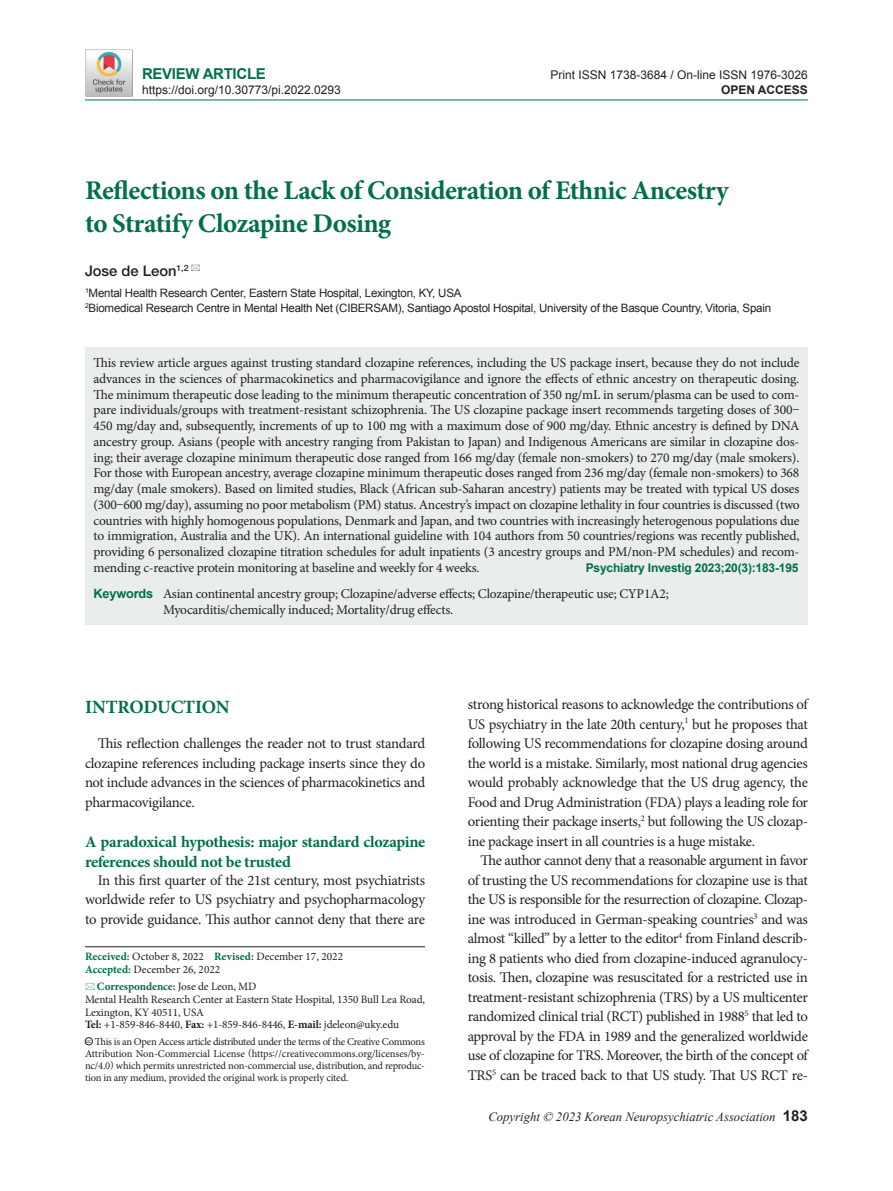
<style>
.page{position:relative;width:893px;height:1191px;background:#fff}
.page>*{position:absolute;margin:0;border:0;box-sizing:border-box;transform-origin:0 0}
.t1{font:700 27px/33px "Minion Pro";letter-spacing:-.02em;color:#006f4b}
.t2{font:700 18.75px "Minion Pro";letter-spacing:-.01em;color:#006f4b}
.t3{font:700 16.2px/19.5px "Minion Pro";letter-spacing:-.02em;color:#006f4b}
.t4{font:700 15px "Arial";letter-spacing:-.02em;color:#006f4b}
.t5{font:14.7px/19.5px "Minion Pro";letter-spacing:-.025em;color:#231f20;text-align:justify}
.t6{font:500 14.7px "Helvetica Neue LT Std";color:#231f20}
.t7{font:13.5px/15.8px "Minion Pro";letter-spacing:-.015em;color:#231f20;text-align:justify}
.t8{font:italic 12.75px "Times New Roman";color:#231f20}
.t9{font:12px "Arial";color:#231f20}
.t10{font:700 12px "Arial";letter-spacing:-.015em;color:#006f4b}
.t11{font:700 12px "Arial";color:#231f20}
.t12{font:11.55px/14.2px "Arial";letter-spacing:-.02em;color:#231f20}
.t13{font:11.25px/12.8px "Minion Pro";letter-spacing:-.01em;color:#231f20}
.t14{font:10.5px/12px "Minion Pro";letter-spacing:-.015em;color:#231f20;text-align:justify}
.s1{font-family:"Arial";font-weight:700;font-size:12.75px;color:#006f4b}
.s2{font-weight:700;color:#006f4b}
.s3{font-weight:700}
.s4{font-family:"Arial";font-weight:700;font-style:normal;font-size:15px}
</style>
<div class="page">
<hr style="left:85px;top:100px;width:723px;height:1px;background:#006f4b">
<div style="left:85px;top:347px;width:723px;height:278px;background:#e9eeeb"></div>
<hr style="left:85px;top:946px;width:340px;height:1px;background:#231f20">
<div style="left:85px;top:1037px;width:8px;height:8px;border:1px solid #231f20;border-radius:50%"></div>
<img style="left:85px;top:49px;width:48px;height:48px">
<p class="t4" style="left:142px;top:64px;width:125px">REVIEW ARTICLE</p>
<p class="t9" style="left:142px;top:82px;width:200px">https://doi.org/10.30773/pi.2022.0293</p>
<p class="t9" style="left:550px;top:67px;width:259px">Print ISSN 1738-3684 / On-line ISSN 1976-3026</p>
<p class="t11" style="left:721px;top:82px;width:88px">OPEN ACCESS</p>
<h1 class="t1" style="left:85px;top:173px;width:645px">Reflections on the Lack of Consideration of Ethnic Ancestry to Stratify Clozapine Dosing</h1>
<p class="t6" style="left:85px;top:262px;width:105px">Jose de Leon<sup>1,2</sup></p>
<p class="t12" style="left:85px;top:286px;width:688px"><sup>1</sup>Mental Health Research Center, Eastern State Hospital, Lexington, KY, USA<br><sup>2</sup>Biomedical Research Centre in Mental Health Net (CIBERSAM), Santiago Apostol Hospital, University of the Basque Country, Vitoria, Spain</p>
<p class="t7" style="left:94px;top:355px;width:708px">This review article argues against trusting standard clozapine references, including the US package insert, because they do not include advances in the sciences of pharmacokinetics and pharmacovigilance and ignore the effects of ethnic ancestry on therapeutic dosing.<br>The minimum therapeutic dose leading to the minimum therapeutic concentration of 350 ng/mL in serum/plasma can be used to com&shy;pare individuals/groups with treatment-resistant schizophrenia. The US clozapine package insert recommends targeting doses of 300– 450 mg/day and, subsequently, increments of up to 100 mg with a maximum dose of 900 mg/day. Ethnic ancestry is defined by DNA ancestry group. Asians (people with ancestry ranging from Pakistan to Japan) and Indigenous Americans are similar in clozapine dos&shy;ing; their average clozapine minimum therapeutic dose ranged from 166 mg/day (female non-smokers) to 270 mg/day (male smokers).<br>For those with European ancestry, average clozapine minimum therapeutic doses ranged from 236 mg/day (female non-smokers) to 368 mg/day (male smokers). Based on limited studies, Black (African sub-Saharan ancestry) patients may be treated with typical US doses (300–600 mg/day), assuming no poor metabolism (PM) status. Ancestry’s impact on clozapine lethality in four countries is discussed (two countries with highly homogenous populations, Denmark and Japan, and two countries with increasingly heterogenous populations due to immigration, Australia and the UK). An international guideline with 104 authors from 50 countries/regions was recently published, providing 6 personalized clozapine titration schedules for adult inpatients (3 ancestry groups and PM/non-PM schedules) and recom&shy;mending c-reactive protein monitoring at baseline and weekly for 4 weeks.</p>
<p class="t10" style="left:586px;top:559px;width:214px">Psychiatry Investig 2023;20(3):183-195</p>
<p class="t7" style="left:163px;top:586px;width:507px;text-indent:-69px"><span class="s1">Keywords</span> Asian continental ancestry group; Clozapine/adverse effects; Clozapine/therapeutic use; CYP1A2;<br>Myocarditis/chemically induced; Mortality/drug effects.</p>
<h2 class="t2" style="left:85px;top:693px;width:146px">INTRODUCTION</h2>
<p class="t5" style="left:85px;top:734px;width:342px;text-indent:13px">This reflection challenges the reader not to trust standard clozapine references including package inserts since they do not include advances in the sciences of pharmacokinetics and pharmacovigilance.</p>
<p class="t3" style="left:85px;top:832px;width:342px">A paradoxical hypothesis: major standard clozapine references should not be trusted</p>
<p class="t5" style="left:85px;top:870px;width:342px;text-indent:13px">In this first quarter of the 21st century, most psychiatrists worldwide refer to US psychiatry and psychopharmacology to provide guidance. This author cannot deny that there are</p>
<p class="t13" style="left:85px;top:950px;width:260px"><span class="s2">Received:</span> October 8, 2022 <span class="s2">Revised:</span> December 17, 2022<br><span class="s2">Accepted:</span> December 26, 2022</p>
<p class="t13" style="left:85px;top:980px;width:342px;text-indent:12px"><span class="s2">Correspondence:</span> Jose de Leon, MD<br>Mental Health Research Center at Eastern State Hospital, 1350 Bull Lea Road, Lexington, KY 40511, USA<br><span class="s3">Tel:</span> +1-859-846-8440, <span class="s3">Fax:</span> +1-859-846-8446, <span class="s3">E-mail:</span> jdeleon@uky.edu</p>
<p class="t14" style="left:85px;top:1035px;width:342px"><sup>cc</sup> This is an Open Access article distributed under the terms of the Creative Commons Attribution Non-Commercial License (https://creativecommons.org/licenses/by&shy;nc/4.0) which permits unrestricted non-commercial use, distribution, and reproduc&shy;tion in any medium, provided the original work is properly cited.</p>
<p class="t5" style="left:468px;top:695px;width:342px">strong historical reasons to acknowledge the contributions of US psychiatry in the late 20th century,<sup>1</sup> but he proposes that following US recommendations for clozapine dosing around the world is a mistake. Similarly, most national drug agencies would probably acknowledge that the US drug agency, the Food and Drug Administration (FDA) plays a leading role for orienting their package inserts,<sup>2</sup> but following the US clozap&shy;ine package insert in all countries is a huge mistake.</p>
<p class="t5" style="left:468px;top:851px;width:342px;text-indent:13px">The author cannot deny that a reasonable argument in favor of trusting the US recommendations for clozapine use is that the US is responsible for the resurrection of clozapine. Clozap&shy;ine was introduced in German-speaking countries<sup>3</sup> and was almost “killed” by a letter to the editor<sup>4</sup> from Finland describ&shy;ing 8 patients who died from clozapine-induced agranulocy&shy;tosis. Then, clozapine was resuscitated for a restricted use in treatment-resistant schizophrenia (TRS) by a US multicenter randomized clinical trial (RCT) published in 1988<sup>5</sup> that led to approval by the FDA in 1989 and the generalized worldwide use of clozapine for TRS. Moreover, the birth of the concept of TRS<sup>5</sup> can be traced back to that US study. That US RCT re-</p>
<p class="t8" style="left:488px;top:1107px;width:321px">Copyright © 2023 Korean Neuropsychiatric Association <span class="s4">183</span></p>
</div>
